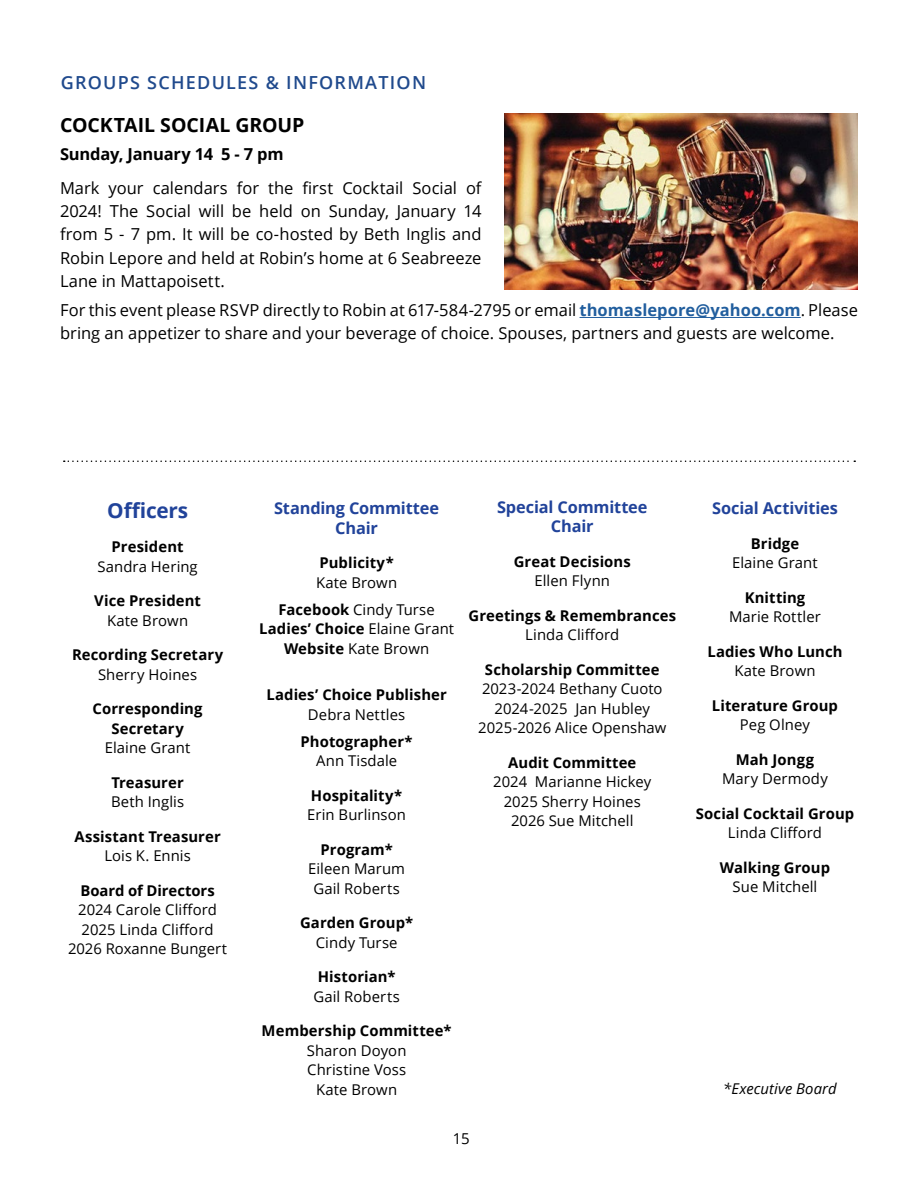
<style>
.page{position:relative;width:918px;height:1188px;background:#fff}
.page>*{position:absolute;margin:0;border:0;box-sizing:border-box;transform-origin:0 0}
.t1{font:700 20.85px "Open Sans";letter-spacing:-.005em;color:#21439a}
.t2{font:700 19.5px "Open Sans";color:#000}
.t3{font:600 18px "Open Sans";letter-spacing:.07em;color:#204a8d}
.t4{font:16.5px/23.2px "Open Sans";color:#000;text-align:justify}
.t5{font:700 16.5px "Open Sans";letter-spacing:-.01em;color:#000}
.t6{font:700 16.35px/19.5px "Open Sans";letter-spacing:-.01em;color:#21439a;text-align:center}
.t7{font:15px "Open Sans";color:#000}
.t8{font:14.85px/19.5px "Open Sans";letter-spacing:.005em;color:#000;text-align:center}
.t9{font:700 14.85px/19.5px "Open Sans";letter-spacing:.005em;color:#000;text-align:center}
.t10{font:italic 14.85px "Open Sans";letter-spacing:.01em;color:#000}
.s1{font-weight:700;color:#215e9e}
.s2{font-weight:700}
.s3{font-weight:400}
</style>
<div class="page">
<svg style="left:64px;top:460px;width:791px;height:2px"></svg>
<hr style="left:580px;top:317px;width:221px;height:1px;background:#215e9e">
<img style="left:504px;top:114px;width:354px;height:175px">
<p class="t3" style="left:61px;top:70px;width:367px">GROUPS SCHEDULES &amp; INFORMATION</p>
<h2 class="t2" style="left:60px;top:111px;width:246px">COCKTAIL SOCIAL GROUP</h2>
<p class="t5" style="left:60px;top:143px;width:225px">Sunday, January 14 5 - 7 pm</p>
<p class="t4" style="left:60px;top:176px;width:423px">Mark your calendars for the first Cocktail Social of 2024! The Social will be held on Sunday, January 14 from 5 - 7 pm. It will be co-hosted by Beth Inglis and Robin Lepore and held at Robin’s home at 6 Seabreeze Lane in Mattapoisett.</p>
<p class="t4" style="left:60px;top:298px;width:800px">For this event please RSVP directly to Robin at 617-584-2795 or email <span class="s1">thomaslepore@yahoo.com</span>. Please bring an appetizer to share and your beverage of choice. Spouses, partners and guests are welcome.</p>
<h1 class="t1" style="left:107px;top:495px;width:83px">Officers</h1>
<p class="t9" style="left:112px;top:537px;width:73px">President</p>
<p class="t8" style="left:97px;top:556px;width:102px">Sandra Hering</p>
<p class="t9" style="left:94px;top:591px;width:108px">Vice President</p>
<p class="t8" style="left:107px;top:610px;width:83px">Kate Brown</p>
<p class="t9" style="left:72px;top:645px;width:153px">Recording Secretary</p>
<p class="t8" style="left:98px;top:664px;width:101px">Sherry Hoines</p>
<p class="t9" style="left:93px;top:699px;width:111px">Corresponding<br>Secretary</p>
<p class="t8" style="left:105px;top:738px;width:87px">Elaine Grant</p>
<p class="t9" style="left:111px;top:772px;width:74px">Treasurer</p>
<p class="t8" style="left:111px;top:792px;width:75px">Beth Inglis</p>
<p class="t9" style="left:74px;top:826px;width:148px">Assistant Treasurer</p>
<p class="t8" style="left:104px;top:846px;width:88px">Lois K. Ennis</p>
<p class="t9" style="left:80px;top:880px;width:136px">Board of Directors</p>
<p class="t8" style="left:68px;top:900px;width:161px">2024 Carole Clifford<br>2025 Linda Clifford<br>2026 Roxanne Bungert</p>
<p class="t6" style="left:274px;top:498px;width:166px">Standing Committee<br>Chair</p>
<p class="t9" style="left:320px;top:553px;width:76px">Publicity*</p>
<p class="t8" style="left:278px;top:568px;width:158px;line-height:27px">Kate Brown<br><span class="s2">Facebook</span> Cindy Turse</p>
<p class="t9" style="left:259px;top:619px;width:196px">Ladies’ Choice <span class="s3">Elaine Grant<br></span>Website <span class="s3">Kate Brown</span></p>
<p class="t9" style="left:266px;top:685px;width:182px">Ladies’ Choice Publisher</p>
<p class="t8" style="left:308px;top:704px;width:99px">Debra Nettles</p>
<p class="t9" style="left:301px;top:731px;width:114px">Photographer*</p>
<p class="t8" style="left:316px;top:751px;width:83px">Ann Tisdale</p>
<p class="t9" style="left:311px;top:785px;width:93px">Hospitality*</p>
<p class="t8" style="left:307px;top:805px;width:100px">Erin Burlinson</p>
<p class="t9" style="left:321px;top:839px;width:74px">Program*</p>
<p class="t8" style="left:308px;top:859px;width:98px">Eileen Marum<br>Gail Roberts</p>
<p class="t9" style="left:300px;top:913px;width:114px">Garden Group*</p>
<p class="t8" style="left:316px;top:932px;width:83px">Cindy Turse</p>
<p class="t9" style="left:318px;top:967px;width:79px">Historian*</p>
<p class="t8" style="left:314px;top:986px;width:88px">Gail Roberts</p>
<p class="t9" style="left:262px;top:1021px;width:192px">Membership Committee*</p>
<p class="t8" style="left:307px;top:1040px;width:101px">Sharon Doyon<br>Christine Voss<br>Kate Brown</p>
<p class="t6" style="left:497px;top:497px;width:152px">Special Committee<br>Chair</p>
<p class="t9" style="left:514px;top:551px;width:119px">Great Decisions</p>
<p class="t8" style="left:535px;top:571px;width:77px">Ellen Flynn</p>
<p class="t9" style="left:469px;top:605px;width:209px">Greetings &amp; Remembrances</p>
<p class="t8" style="left:525px;top:625px;width:96px">Linda Clifford</p>
<p class="t9" style="left:485px;top:659px;width:176px">Scholarship Committee</p>
<p class="t8" style="left:478px;top:679px;width:190px">2023-2024 Bethany Cuoto<br>2024-2025 Jan Hubley<br>2025-2026 Alice Openshaw</p>
<p class="t9" style="left:508px;top:752px;width:130px">Audit Committee</p>
<p class="t8" style="left:493px;top:772px;width:159px">2024 Marianne Hickey<br>2025 Sherry Hoines<br>2026 Sue Mitchell</p>
<p class="t7" style="left:453px;top:1128px;width:19px">15</p>
<p class="t6" style="left:712px;top:498px;width:128px">Social Activities</p>
<p class="t9" style="left:751px;top:533px;width:50px">Bridge</p>
<p class="t8" style="left:732px;top:553px;width:87px">Elaine Grant</p>
<p class="t9" style="left:745px;top:587px;width:62px">Knitting</p>
<p class="t8" style="left:729px;top:607px;width:93px">Marie Rottler</p>
<p class="t9" style="left:707px;top:641px;width:137px">Ladies Who Lunch</p>
<p class="t8" style="left:734px;top:661px;width:83px">Kate Brown</p>
<p class="t9" style="left:712px;top:695px;width:128px">Literature Group</p>
<p class="t8" style="left:740px;top:715px;width:72px">Peg Olney</p>
<p class="t9" style="left:736px;top:749px;width:80px">Mah Jongg</p>
<p class="t8" style="left:722px;top:769px;width:107px">Mary Dermody</p>
<p class="t9" style="left:696px;top:803px;width:160px">Social Cocktail Group</p>
<p class="t8" style="left:728px;top:823px;width:96px">Linda Clifford</p>
<p class="t9" style="left:720px;top:857px;width:112px">Walking Group</p>
<p class="t8" style="left:733px;top:877px;width:86px">Sue Mitchell</p>
<p class="t10" style="left:723px;top:1078px;width:115px">*Executive Board</p>
</div>
